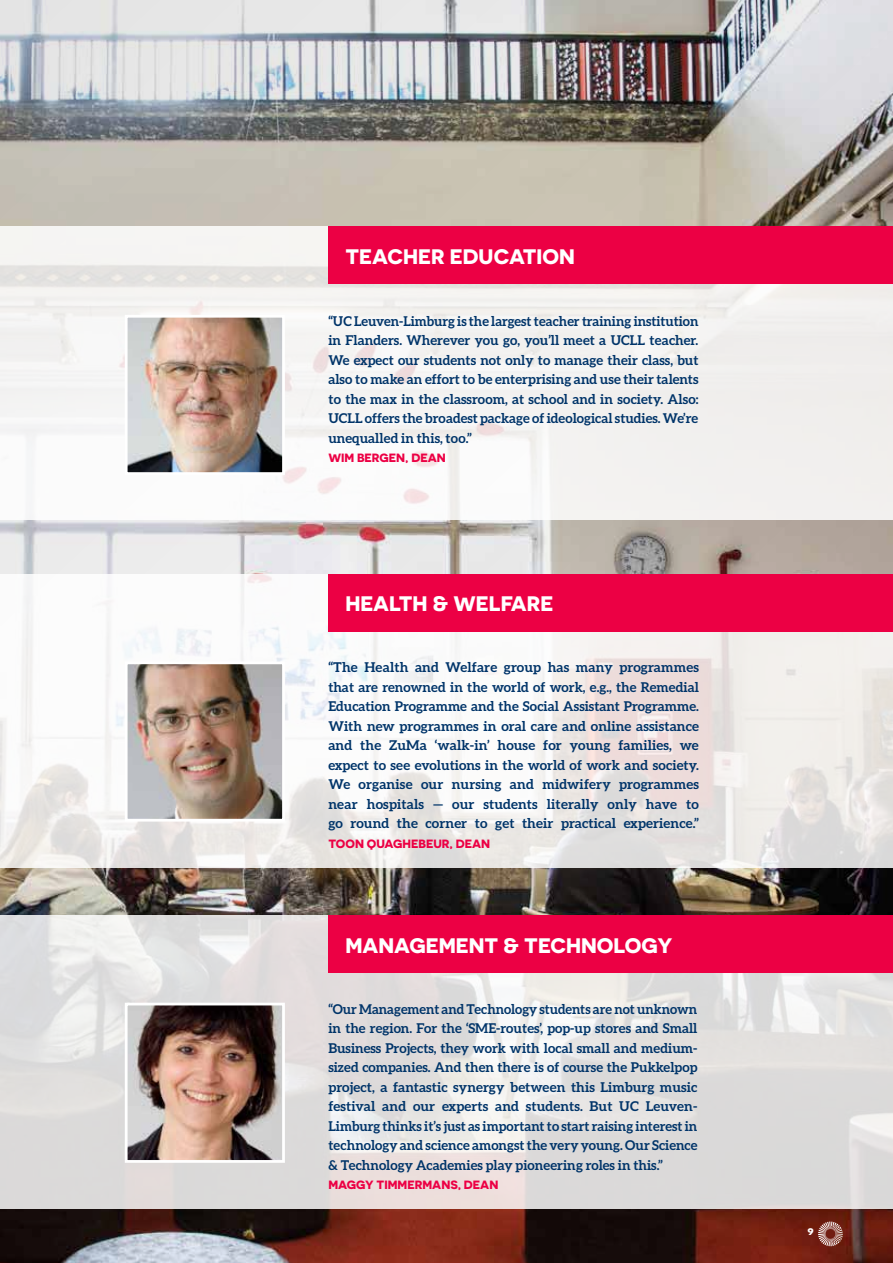
<style>
.page{position:relative;width:893px;height:1263px;background:#fff}
.page>*{position:absolute;margin:0;border:0;box-sizing:border-box;transform-origin:0 0}
.t1{font:700 21px "Novecentosanswide";color:#fff}
.t2{font:700 13.5px/19.5px "Aleo";color:#003469;text-align:justify}
.t3{font:700 12px "Novecentosanswide";color:#ec0044}
.t4{font:700 12px "Novecentosanswide";color:#fff}
</style>
<div class="page">
<img style="left:0;top:0;width:893px;height:1263px">
<div style="left:0;top:226px;width:893px;height:294px;background:#f3f2f1"></div>
<svg style="left:0;top:574px;width:893px;height:293px"></svg>
<svg style="left:0;top:915px;width:893px;height:293px;fill:#e0dcdc"></svg>
<div style="left:328px;top:226px;width:565px;height:58px;background:#ec0044"></div>
<div style="left:328px;top:574px;width:565px;height:58px;background:#ec0044"></div>
<div style="left:328px;top:915px;width:565px;height:58px;background:#ec0044"></div>
<img style="left:129px;top:319px;width:152px;height:152px">
<div style="left:125px;top:315px;width:160px;height:160px;border:3px solid #fff"></div>
<img style="left:129px;top:665px;width:152px;height:152px">
<div style="left:125px;top:661px;width:160px;height:160px;border:3px solid #fff"></div>
<img style="left:129px;top:1007px;width:152px;height:152px">
<div style="left:125px;top:1003px;width:160px;height:160px;border:3px solid #fff"></div>
<svg style="left:818px;top:1221px;width:25px;height:25px"></svg>
<h1 class="t1" style="left:345px;top:246px;width:231px">TEACHER EDUCATION</h1>
<p class="t2" style="left:328px;top:312px;width:372px">“UC Leuven-Limburg is the largest teacher training institution in Flanders. Wherever you go, you’ll meet a UCLL teacher.<br>We expect our students not only to manage their class, but also to make an effort to be enterprising and use their talents to the max in the classroom, at school and in society. Also:<br>UCLL offers the broadest package of ideological studies. We’re unequalled in this, too.”</p>
<p class="t3" style="left:328px;top:452px;width:119px">WIM BERGEN, DEAN</p>
<h1 class="t1" style="left:345px;top:593px;width:209px">HEALTH &amp; WELFARE</h1>
<p class="t2" style="left:328px;top:658px;width:372px">“The Health and Welfare group has many programmes that are renowned in the world of work, e.g., the Remedial Education Programme and the Social Assistant Programme.<br>With new programmes in oral care and online assistance and the ZuMa ‘walk-in’ house for young families, we expect to see evolutions in the world of work and society.<br>We organise our nursing and midwifery programmes near hospitals — our students literally only have to go round the corner to get their practical experience.”</p>
<p class="t3" style="left:328px;top:837px;width:163px">TOON QUAGHEBEUR, DEAN</p>
<h1 class="t1" style="left:345px;top:934px;width:328px">MANAGEMENT &amp; TECHNOLOGY</h1>
<p class="t2" style="left:328px;top:1000px;width:371px">“Our Management and Technology students are not unknown in the region. For the ‘SME-routes’, pop-up stores and Small Business Projects, they work with local small and medium&shy;sized companies. And then there is of course the Pukkelpop project, a fantastic synergy between this Limburg music festival and our experts and students. But UC Leuven-Limburg thinks it’s just as important to start raising interest in technology and science amongst the very young. Our Science &amp; Technology Academies play pioneering roles in this.”</p>
<p class="t3" style="left:328px;top:1178px;width:171px">MAGGY TIMMERMANS, DEAN</p>
<p class="t4" style="left:808px;top:1224px;width:8px">9</p>
</div>
